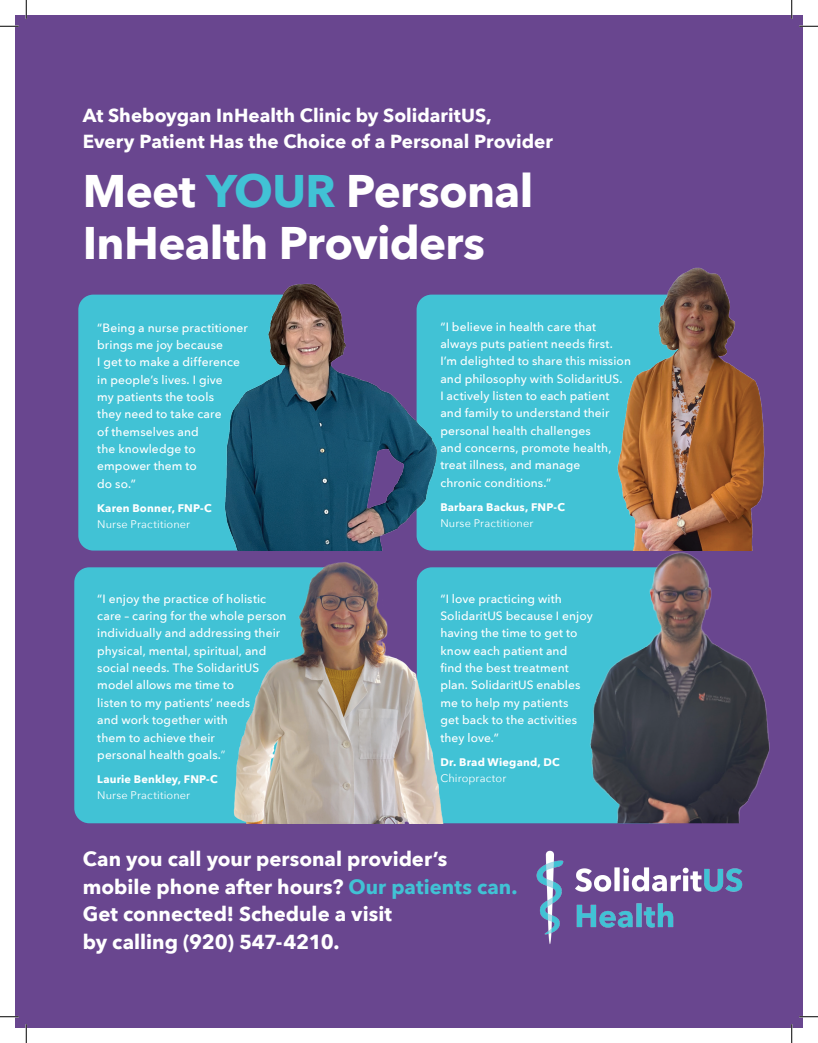
<style>
.page{position:relative;width:818px;height:1043px;background:#fff}
.page>*{position:absolute;margin:0;border:0;box-sizing:border-box;transform-origin:0 0}
.t1{font:700 45.62px/52.5px "Avenir Next";letter-spacing:-.015em;color:#fff}
.t2{font:700 20.25px/27.9px "Avenir Next";color:#fff}
.t3{font:700 18.88px/26px "Avenir Next";color:#fff}
.t4{font:500 12px/17.4px "Avenir Next";letter-spacing:.01em;color:#fff}
.t5{font:700 11px/15.9px "Avenir Next";letter-spacing:.015em;color:#fff}
.s1{color:#41c2d5}
.s2{font-weight:400}
</style>
<div class="page">
<div style="left:15px;top:15px;width:787px;height:1013px;background:#69468f"></div>
<div style="left:78px;top:294px;width:138px;height:256px;background:#41c2d5"></div>
<div style="left:447px;top:567px;width:126px;height:256px;background:#41c2d5"></div>
<div style="left:443px;top:294px;width:149px;height:256px;background:#41c2d5"></div>
<div style="left:74px;top:567px;width:152px;height:256px;background:#41c2d5"></div>
<img style="left:536px;top:850px;width:207px;height:94px">
<img style="left:216px;top:283px;width:227px;height:267px">
<img style="left:226px;top:539px;width:221px;height:284px">
<img style="left:592px;top:267px;width:173px;height:264px">
<img style="left:573px;top:531px;width:197px;height:292px">
<svg style="left:0;top:25px;width:19px;height:2px"></svg>
<svg style="left:799px;top:25px;width:19px;height:2px"></svg>
<svg style="left:0;top:1016px;width:19px;height:1px"></svg>
<svg style="left:799px;top:1015px;width:19px;height:2px"></svg>
<svg style="left:25px;top:0;width:2px;height:19px"></svg>
<svg style="left:25px;top:1024px;width:2px;height:18px"></svg>
<svg style="left:791px;top:0;width:1px;height:19px"></svg>
<svg style="left:791px;top:1024px;width:1px;height:18px"></svg>
<p class="t3" style="left:83px;top:102px;width:471px">At Sheboygan InHealth Clinic by SolidaritUS,<br>Every Patient Has the Choice of a Personal Provider</p>
<p class="t1" style="left:83px;top:164px;width:452px">Meet <span class="s1">YOUR</span> Personal<br>InHealth Providers</p>
<p class="t4" style="left:97px;top:318px;width:152px">“Being a nurse practitioner brings me joy because<br>I get to make a difference in people’s lives. I give<br>my patients the tools<br>they need to take care<br>of themselves and<br>the knowledge to empower them to<br>do so.”</p>
<p class="t5" style="left:97px;top:500px;width:116px">Karen Bonner, FNP-C<br><span class="s2">Nurse Practitioner</span></p>
<p class="t4" style="left:97px;top:589px;width:191px">“I enjoy the practice of holistic care – caring for the whole person individually and addressing their physical, mental, spiritual, and social needs. The SolidaritUS model allows me time to<br>listen to my patients’ needs<br>and work together with<br>them to achieve their<br>personal health goals.<span class="s2">”</span></p>
<p class="t5" style="left:97px;top:771px;width:122px">Laurie Benkley, FNP-C<br><span class="s2">Nurse Practitioner</span></p>
<p class="t4" style="left:440px;top:317px;width:192px">“I believe in health care that always puts patient needs first.<br>I’m delighted to share this mission and philosophy with SolidaritUS.<br>I actively listen to each patient and family to understand their personal health challenges<br>and concerns, promote health, treat illness, and manage<br>chronic conditions.”</p>
<p class="t5" style="left:440px;top:499px;width:126px">Barbara Backus, FNP-C<br><span class="s2">Nurse Practitioner</span></p>
<p class="t4" style="left:440px;top:589px;width:154px">“I love practicing with<br>SolidaritUS because I enjoy having the time to get to know each patient and<br>find the best treatment plan. SolidaritUS enables me to help my patients<br>get back to the activities they love.”</p>
<p class="t5" style="left:440px;top:753px;width:121px">Dr. Brad Wiegand, DC<br><span class="s2">Chiropractor</span></p>
<p class="t2" style="left:83px;top:844px;width:436px">Can you call your personal provider’s mobile phone after hours? <span class="s1">Our patients can.<br></span>Get connected! Schedule a visit<br>by calling (920) 547-4210.</p>
</div>
